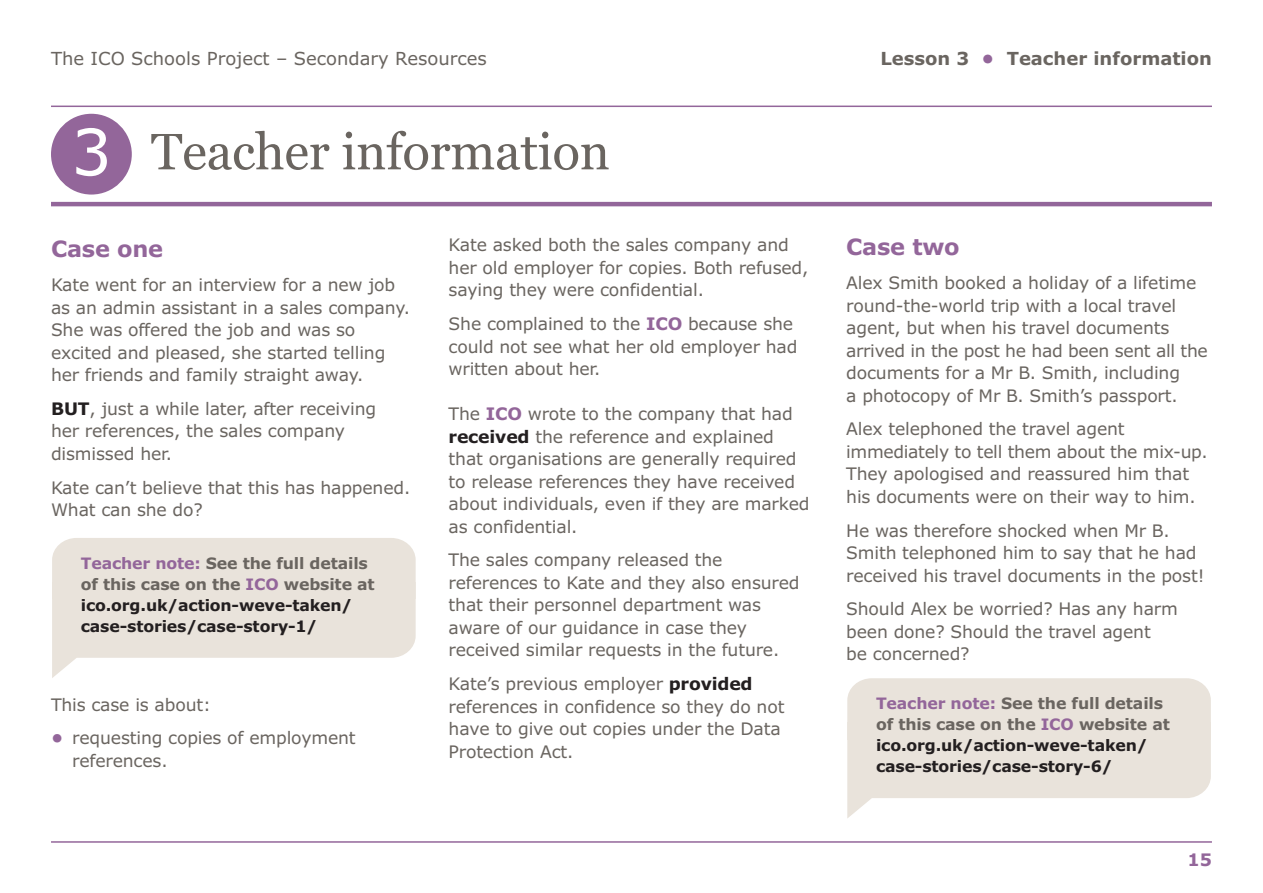
<style>
.page{position:relative;width:1263px;height:893px;background:#fff}
.page>*{position:absolute;margin:0;border:0;box-sizing:border-box;transform-origin:0 0}
.t1{font:63.75px "Verdana";color:#fff}
.t2{font:51px "Georgia";letter-spacing:-.005em;color:#6a6560}
.t3{font:700 22.5px "Verdana";letter-spacing:-.01em;color:#93669a}
.t4{font:18px "Verdana";color:#6a6560}
.t5{font:700 18px "Verdana";color:#6a6560}
.t6{font:17.25px/22.5px "Verdana";letter-spacing:-.01em;color:#6a6560}
.t7{font:700 17.25px "Verdana";color:#93669a}
.t8{font:700 15.75px/21px "Verdana";letter-spacing:-.01em;color:#231f20}
.s1{color:#93669a}
.s2{font-weight:700;color:#231f20}
.s3{color:#6a6560}
.s4{font-weight:700;color:#93669a}
</style>
<div class="page">
<hr style="left:51px;top:106px;width:1161px;height:1px;background:#93669a">
<hr style="left:51px;top:841px;width:1161px;height:2px;background:#93669a">
<hr style="left:51px;top:202px;width:1161px;height:4px;background:#93669a">
<svg style="left:52px;top:538px;width:364px;height:140px;background:#ece7e0"></svg>
<svg style="left:847px;top:678px;width:364px;height:140px;background:#ece7e0"></svg>
<div style="left:51px;top:114px;width:81px;height:81px;background:#93669a;border-radius:50%"></div>
<p class="t4" style="left:51px;top:51px;width:437px">The ICO Schools Project – Secondary Resources</p>
<p class="t5" style="left:880px;top:51px;width:333px">Lesson 3 <span class="s1">•</span> Teacher information</p>
<h1 class="t1" style="left:71px;top:127px;width:42px">3</h1>
<h2 class="t2" style="left:151px;top:131px;width:460px">Teacher information</h2>
<h3 class="t3" style="left:51px;top:240px;width:114px">Case one</h3>
<p class="t6" style="left:51px;top:275px;width:361px">Kate went for an interview for a new job as an admin assistant in a sales company.<br>She was offered the job and was so excited and pleased, she started telling her friends and family straight away.</p>
<p class="t6" style="left:51px;top:399px;width:327px"><span class="s2">BUT</span>, just a while later, after receiving her references, the sales company dismissed her.</p>
<p class="t6" style="left:51px;top:478px;width:361px">Kate can’t believe that this has happened.<br>What can she do?</p>
<p class="t8" style="left:81px;top:554px;width:295px"><span class="s1">Teacher note:</span> <span class="s3">See the full details of this case on the</span> <span class="s1">ICO</span> <span class="s3">website at </span>ico.org.uk/action-weve-taken/ case-stories/case-story-1/</p>
<p class="t6" style="left:51px;top:694px;width:161px">This case is about:</p>
<p class="t6" style="left:72px;top:728px;width:285px;text-indent:-21px"><span class="s4">•</span> requesting copies of employment references.</p>
<p class="t6" style="left:449px;top:235px;width:361px">Kate asked both the sales company and her old employer for copies. Both refused, saying they were confidential.</p>
<p class="t6" style="left:449px;top:314px;width:350px">She complained to the <span class="s4">ICO</span> because she could not see what her old employer had written about her.</p>
<p class="t6" style="left:449px;top:404px;width:362px">The <span class="s4">ICO</span> wrote to the company that had <span class="s2">received</span> the reference and explained that organisations are generally required to release references they have received about individuals, even if they are marked as confidential.</p>
<p class="t6" style="left:449px;top:550px;width:352px">The sales company released the references to Kate and they also ensured that their personnel department was aware of our guidance in case they received similar requests in the future.</p>
<p class="t6" style="left:449px;top:674px;width:337px">Kate’s previous employer <span class="s2">provided </span>references in confidence so they do not have to give out copies under the Data<br>Protection Act.</p>
<h3 class="t3" style="left:846px;top:238px;width:115px">Case two</h3>
<p class="t6" style="left:846px;top:273px;width:363px">Alex Smith booked a holiday of a lifetime round-the-world trip with a local travel agent, but when his travel documents arrived in the post he had been sent all the documents for a Mr B. Smith, including<br>a photocopy of Mr B. Smith’s passport.</p>
<p class="t6" style="left:846px;top:419px;width:363px">Alex telephoned the travel agent immediately to tell them about the mix-up.<br>They apologised and reassured him that his documents were on their way to him.</p>
<p class="t6" style="left:846px;top:521px;width:360px">He was therefore shocked when Mr B.<br>Smith telephoned him to say that he had received his travel documents in the post!</p>
<p class="t6" style="left:846px;top:599px;width:333px">Should Alex be worried? Has any harm been done? Should the travel agent<br>be concerned?</p>
<p class="t8" style="left:876px;top:695px;width:295px"><span class="s1">Teacher note:</span> <span class="s3">See the full details of this case on the</span> <span class="s1">ICO</span> <span class="s3">website at </span>ico.org.uk/action-weve-taken/ case-stories/case-story-6/</p>
<p class="t7" style="left:1187px;top:853px;width:26px">15</p>
</div>
